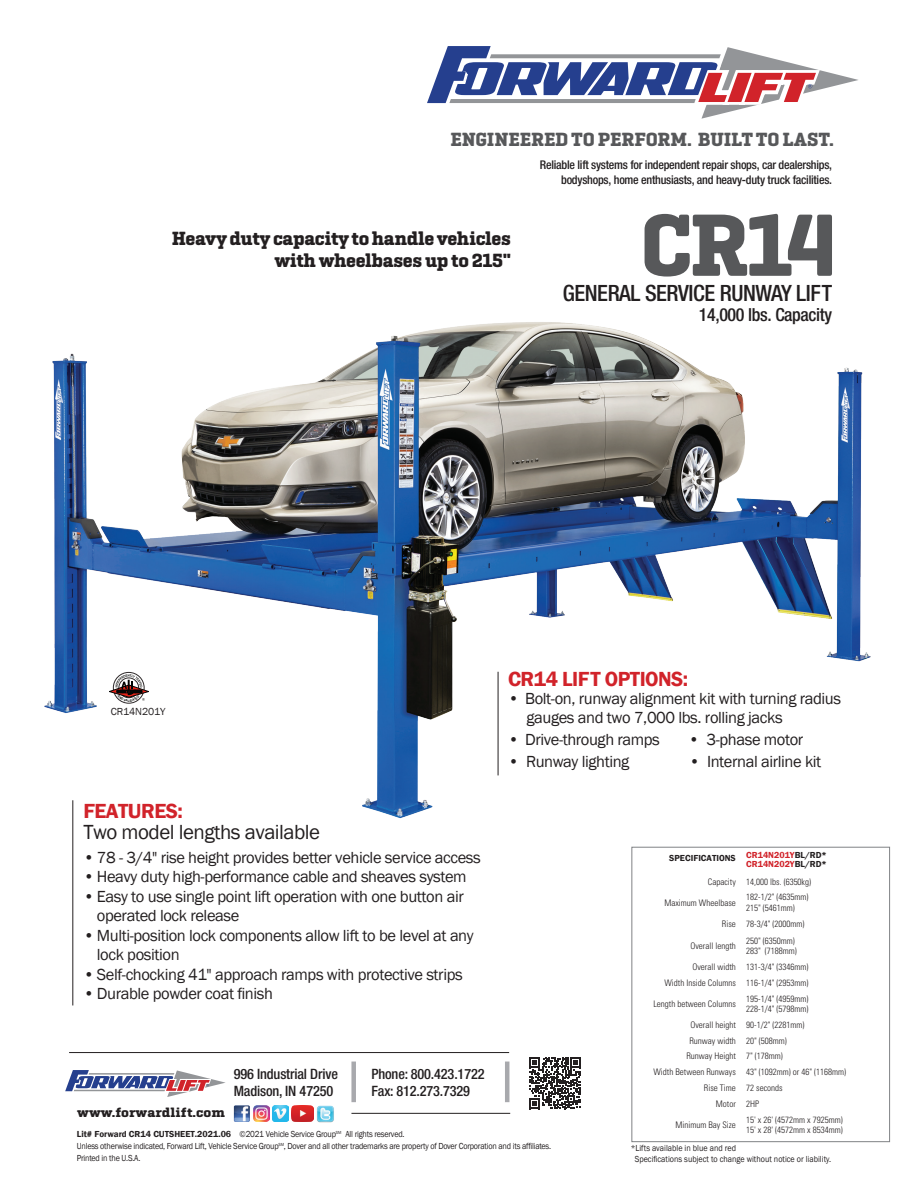
<style>
.page{position:relative;width:918px;height:1188px;background:#fff}
.page>*{position:absolute;margin:0;border:0;box-sizing:border-box;transform-origin:0 0}
.t1{font:700 90px "Geogrotesque Slab";color:#57585a}
.t2{font:500 condensed 22.5px "Helvetica Neue LT Std";letter-spacing:-.02em;color:#231f20}
.bullets{font:600 21px "Franklin Gothic";letter-spacing:-.025em;color:#d1232a}
.bullets-2{font:21px "Franklin Gothic";letter-spacing:-.025em;color:#231f20}
.Description_Long{font:700 19.5px/22.4px "Geogrotesque Slab";letter-spacing:-.02em;color:#231f20;text-align:right}
.t3{font:700 19.5px "Geogrotesque Slab";letter-spacing:-.005em;color:#57585a}
.t4{font:500 condensed 18px "Helvetica Neue LT Std";letter-spacing:-.02em;color:#231f20}
.bullets-3{font:16.5px/19.5px "Franklin Gothic";letter-spacing:-.025em;color:#231f20}
.t5{font:500 condensed 14.25px "Helvetica Neue LT Std";letter-spacing:-.01em;color:#231f20}
.t6{font:700 13.5px "Geogrotesque Slab";color:#231f20;scale:1.07 1}
.t7{font:500 condensed 12px "Helvetica Neue LT Std";letter-spacing:-.02em;color:#231f20}
.body{font:10.5px "Franklin Gothic";color:#231f20}
.t8{font:300 condensed 9px "Univers";color:#231f20}
.bullet_list{font:9px/12px "Franklin Gothic";letter-spacing:-.025em;color:#231f20;scale:.9 1}
.bullet_list-2{font:9px "Franklin Gothic";color:#231f20;scale:.9 1}
.t9{font:600 9px "Franklin Gothic";color:#d1232a}
.t10{font:600 9px "Franklin Gothic";color:#231f20}
.t11{font:700 3.15px "Arial";color:#050504;scale:.92 1}
.s1{color:#231f20}
.s2{font-weight:600}
</style>
<div class="page">
<img style="left:44px;top:322px;width:847px;height:540px">
<hr style="left:73px;top:800px;width:1px;height:205px;background:#231f20">
<hr style="left:498px;top:672px;width:1px;height:103px;background:#231f20">
<svg style="left:427px;top:46px;width:431px;height:73px"></svg>
<svg style="left:529px;top:1057px;width:52px;height:52px"></svg>
<img style="left:233px;top:1106px;width:17px;height:16px">
<img style="left:317px;top:1105px;width:17px;height:17px">
<img style="left:253px;top:1106px;width:16px;height:16px">
<img style="left:272px;top:1106px;width:16px;height:16px">
<img style="left:291px;top:1106px;width:23px;height:16px">
<div style="left:351px;top:1062px;width:5px;height:40px;background:#a8a9ad"></div>
<hr style="left:505px;top:1062px;width:4px;height:40px;background:#a8a9ad">
<svg style="left:65px;top:1070px;width:161px;height:27px"></svg>
<hr style="left:69px;top:1052px;width:440px;height:1px;background:#231f20">
<hr style="left:351px;top:1113px;width:159px;height:1px;background:#231f20">
<div style="left:632px;top:847px;width:258px;height:295px;background:#fff"></div>
<div style="left:632px;top:847px;width:258px;height:295px;border:1px solid #808285"></div>
<svg style="left:109px;top:672px;width:40px;height:31px"></svg>
<p class="t3" style="left:450px;top:127px;width:385px">ENGINEERED TO PERFORM. BUILT TO LAST.</p>
<p class="t7" style="left:540px;top:158px;width:294px">Reliable lift systems for independent repair shops, car dealerships,</p>
<p class="t7" style="left:561px;top:173px;width:272px">bodyshops, home enthusiasts, and heavy-duty truck facilities.</p>
<p class="Description_Long" style="left:172px;top:227px;width:341px">Heavy duty capacity to handle vehicles with wheelbases up to 215"</p>
<p class="t1" style="left:640px;top:189px;width:200px">CR14</p>
<p class="t2" style="left:563px;top:280px;width:271px">GENERAL SERVICE RUNWAY LIFT</p>
<p class="t4" style="left:699px;top:304px;width:135px">14,000 lbs. Capacity</p>
<p class="t11" style="left:128px;top:699px;width:3px">L</p>
<p class="body" style="left:111px;top:705px;width:56px">CR14N201Y</p>
<p class="bullets" style="left:83px;top:798px;width:101px">FEATURES:</p>
<p class="bullets-2" style="left:83px;top:819px;width:238px">Two model lengths available</p>
<p class="bullets-3" style="left:83px;top:848px;width:399px">• 78 - 3/4" rise height provides better vehicle service access</p>
<p class="bullets-3" style="left:83px;top:867px;width:385px">• Heavy duty high-performance cable and sheaves system</p>
<p class="bullets-3" style="left:97px;top:887px;width:368px;text-indent:-14px">• Easy to use single point lift operation with one button air operated lock release</p>
<p class="bullets-3" style="left:97px;top:926px;width:378px;text-indent:-14px">• Multi-position lock components allow lift to be level at any lock position</p>
<p class="bullets-3" style="left:83px;top:965px;width:381px">• Self-chocking 41" approach ramps with protective strips</p>
<p class="bullets-3" style="left:83px;top:984px;width:191px">• Durable powder coat finish</p>
<p class="bullets" style="left:508px;top:666px;width:182px">CR14 LIFT OPTIONS:</p>
<p class="bullets-3" style="left:508px;top:689px;width:335px">• Bolt-on, runway alignment kit with turning radius</p>
<p class="bullets-3" style="left:527px;top:708px;width:258px">gauges and two 7,000 lbs. rolling jacks</p>
<p class="bullets-3" style="left:508px;top:730px;width:153px">• Drive-through ramps</p>
<p class="bullets-3" style="left:689px;top:730px;width:116px">• 3-phase motor</p>
<p class="bullets-3" style="left:508px;top:752px;width:123px">• Runway lighting</p>
<p class="bullets-3" style="left:689px;top:752px;width:134px">• Internal airline kit</p>
<p class="t10" style="left:669px;top:853px;width:68px">SPECIFICATIONS</p>
<p class="t9" style="left:746px;top:849px;width:82px">CR14N201Y<span class="s1">BL/RD*</span></p>
<p class="t9" style="left:746px;top:858px;width:82px">CR14N202Y<span class="s1">BL/RD*</span></p>
<p class="t8" style="left:708px;top:876px;width:29px">Capacity</p>
<p class="t8" style="left:746px;top:876px;width:66px">14,000 lbs. (6350kg)</p>
<p class="t8" style="left:664px;top:897px;width:73px">Maximum Wheelbase</p>
<p class="t8" style="left:746px;top:892px;width:64px">182-1/2" (4635mm)</p>
<p class="t8" style="left:746px;top:902px;width:50px">215" (5461mm)</p>
<p class="t8" style="left:722px;top:919px;width:15px">Rise</p>
<p class="t8" style="left:746px;top:919px;width:60px">78-3/4" (2000mm)</p>
<p class="t8" style="left:690px;top:940px;width:47px">Overall length</p>
<p class="t8" style="left:746px;top:935px;width:50px">250" (6350mm)</p>
<p class="t8" style="left:746px;top:946px;width:52px">283" (7188mm)</p>
<p class="t8" style="left:692px;top:961px;width:45px">Overall width</p>
<p class="t8" style="left:746px;top:961px;width:64px">131-3/4" (3346mm)</p>
<p class="t8" style="left:664px;top:977px;width:73px">Width Inside Columns</p>
<p class="t8" style="left:746px;top:977px;width:64px">116-1/4" (2953mm)</p>
<p class="t8" style="left:653px;top:998px;width:84px">Length between Columns</p>
<p class="t8" style="left:746px;top:993px;width:64px">195-1/4" (4959mm)</p>
<p class="t8" style="left:746px;top:1004px;width:64px">228-1/4" (5798mm)</p>
<p class="t6" style="left:77px;top:1104px;width:140px">www.forwardlift.com</p>
<p class="t5" style="left:234px;top:1065px;width:106px">996 Industrial Drive</p>
<p class="t5" style="left:234px;top:1082px;width:101px">Madison, IN 47250</p>
<p class="t5" style="left:371px;top:1065px;width:115px">Phone: 800.423.1722</p>
<p class="t5" style="left:371px;top:1082px;width:100px">Fax: 812.273.7329</p>
<p class="bullet_list" style="left:77px;top:1128px;width:529px"><span class="s2">Lit# Forward CR14 CUTSHEET.2021.06</span> ©2021 Vehicle Service Group<sup>SM</sup> All rights reserved.<br>Unless otherwise indicated, Forward Lift, Vehicle Service Group<sup>SM</sup>, Dover and all other trademarks are property of Dover Corporation and its affiliates.<br>Printed in the U.S.A.</p>
<p class="t8" style="left:690px;top:1019px;width:47px">Overall height</p>
<p class="t8" style="left:746px;top:1019px;width:60px">90-1/2" (2281mm)</p>
<p class="t8" style="left:689px;top:1035px;width:48px">Runway width</p>
<p class="t8" style="left:746px;top:1035px;width:42px">20" (508mm)</p>
<p class="t8" style="left:686px;top:1051px;width:51px">Runway Height</p>
<p class="t8" style="left:746px;top:1051px;width:38px">7" (178mm)</p>
<p class="t8" style="left:653px;top:1067px;width:84px">Width Between Runways</p>
<p class="t8" style="left:746px;top:1067px;width:102px">43" (1092mm) or 46" (1168mm)</p>
<p class="t8" style="left:704px;top:1082px;width:33px">Rise Time</p>
<p class="t8" style="left:746px;top:1082px;width:38px">72 seconds</p>
<p class="t8" style="left:716px;top:1098px;width:21px">Motor</p>
<p class="t8" style="left:746px;top:1098px;width:14px">2HP</p>
<p class="t8" style="left:675px;top:1119px;width:62px">Minimum Bay Size</p>
<p class="t8" style="left:746px;top:1114px;width:98px">15' x 26' (4572mm x 7925mm)</p>
<p class="t8" style="left:746px;top:1124px;width:98px">15' x 28' (4572mm x 8534mm)</p>
<p class="bullet_list-2" style="left:631px;top:1143px;width:119px">*Lifts available in blue and red</p>
<p class="bullet_list-2" style="left:635px;top:1153px;width:220px">Specifications subject to change without notice or liability.</p>
</div>
